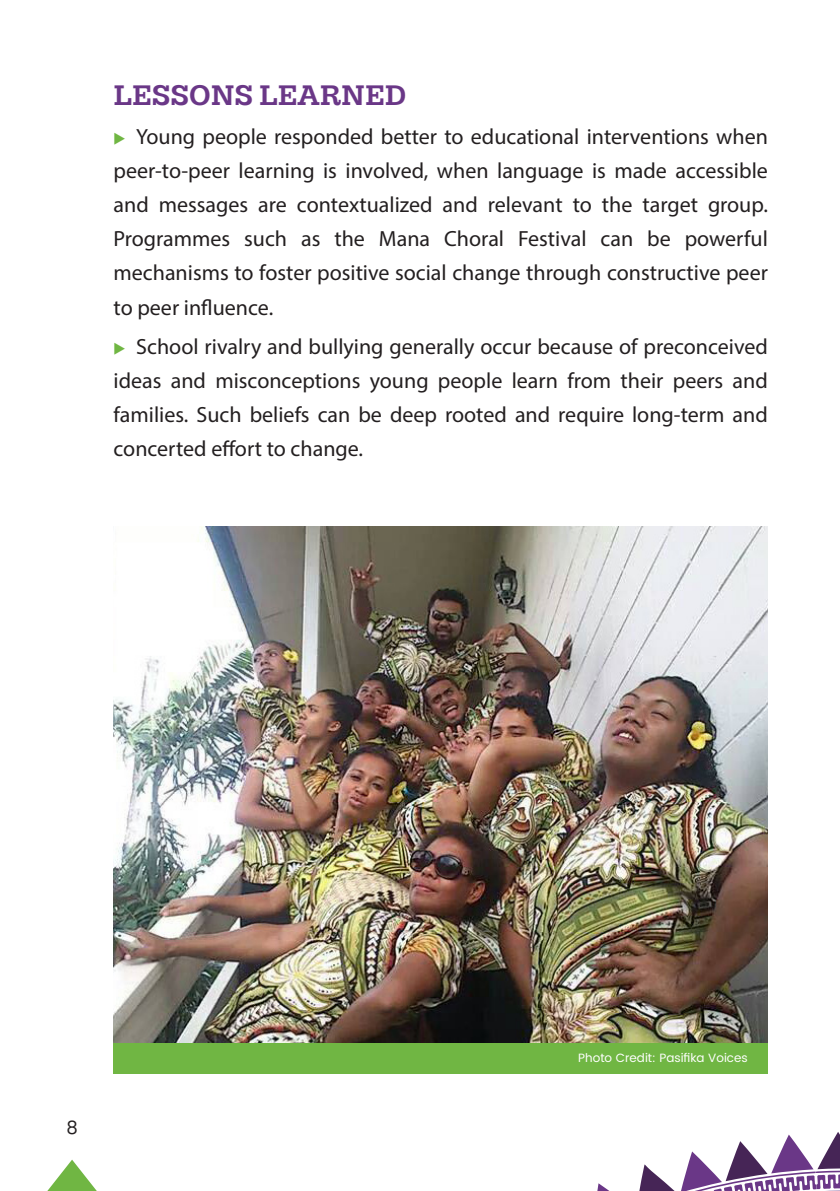
<style>
.page{position:relative;width:840px;height:1191px;background:#fff}
.page>*{position:absolute;margin:0;border:0;box-sizing:border-box;transform-origin:0 0}
.t1{font:700 28px "Hernandez Niu";color:#6a3787}
.t2{font:22px/34px "Myriad Pro";color:#231f20;text-align:justify}
.t3{font:18px "Poppins";color:#231f20}
.t4{font:12px "Poppins";color:#fff}
</style>
<div class="page">
<svg style="left:47px;top:1159px;width:50px;height:32px"></svg>
<img style="left:113px;top:527px;width:654px;height:516px">
<div style="left:113px;top:1043px;width:654px;height:30px;background:#70b643"></div>
<svg style="left:597px;top:1132px;width:242px;height:59px"></svg>
<h1 class="t1" style="left:113px;top:78px;width:294px">LESSONS LEARNED</h1>
<p class="t2" style="left:113px;top:120px;width:655px;text-indent:23px">Young people responded better to educational interventions when peer-to-peer learning is involved, when language is made accessible and messages are contextualized and relevant to the target group.<br>Programmes such as the Mana Choral Festival can be powerful mechanisms to foster positive social change through constructive peer to peer influence.</p>
<p class="t2" style="left:113px;top:329px;width:655px;text-indent:23px">School rivalry and bullying generally occur because of preconceived ideas and misconceptions young people learn from their peers and families. Such beliefs can be deep rooted and require long-term and concerted effort to change.</p>
<p class="t3" style="left:66px;top:1114px;width:13px">8</p>
<p class="t4" style="left:578px;top:1049px;width:171px">Photo Credit: Pasifika Voices</p>
</div>
